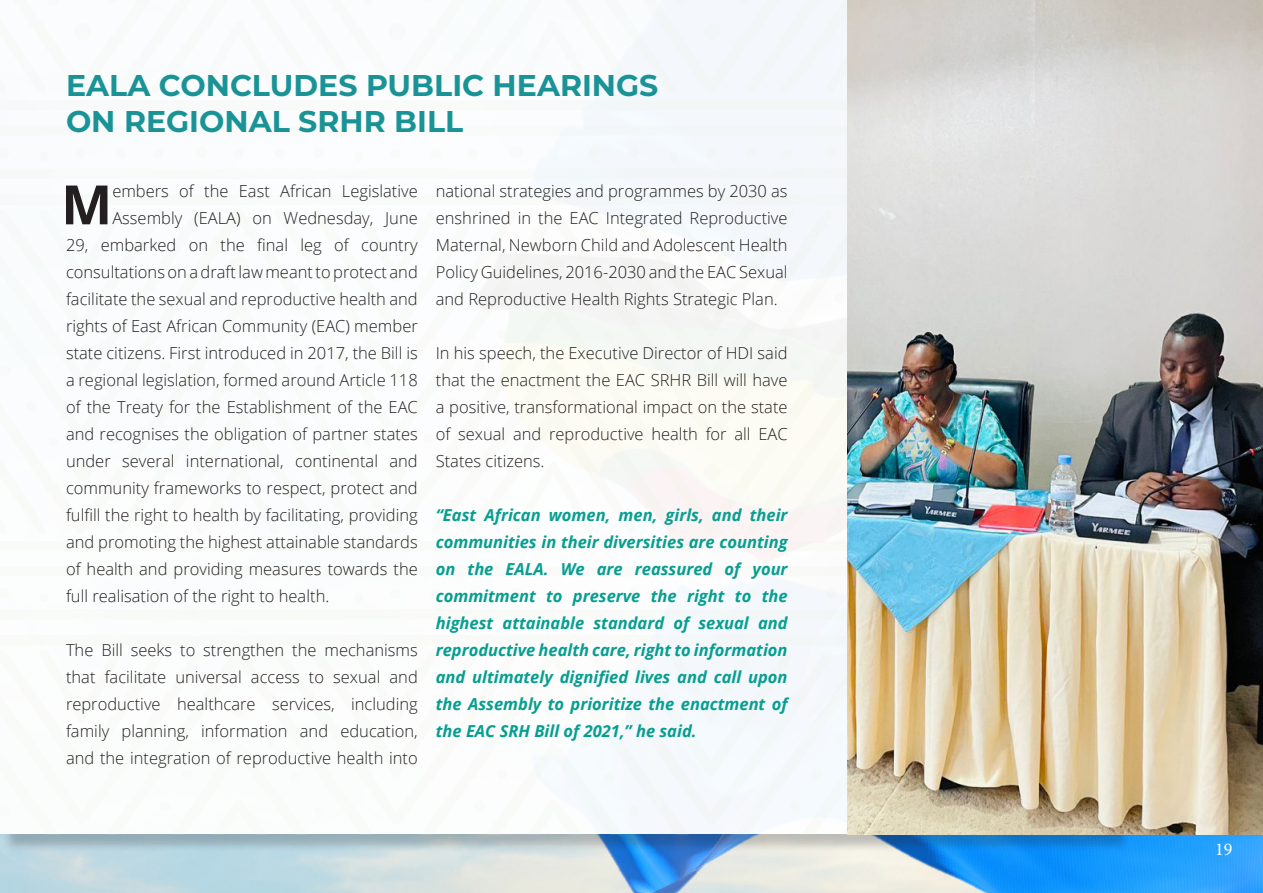
<style>
.page{position:relative;width:1263px;height:893px;background:#fff}
.page>*{position:absolute;margin:0;border:0;box-sizing:border-box;transform-origin:0 0}
.CAPS{font:700 54.3px "Open Sans";color:#231f20}
.t1{font:700 30px "Montserrat";color:#1a9397}
.t2{font:18px "Minion Pro";color:#fff}
.CAPS-2{font:300 16.5px "Open Sans";color:#231f20}
.body_text{font:300 16.5px/27px "Open Sans";color:#231f20;text-align:justify}
.body_text-2{font:italic 700 16.5px/27px "Open Sans";color:#069e91;text-align:justify}
</style>
<div class="page">
<img style="left:0;top:834px;width:1263px;height:59px">
<div style="left:2px;top:2px;width:1128px;height:851px;background:#231f20;opacity:.25"></div>
<div style="left:0;top:0;width:1112px;height:834px;background:#fff"></div>
<svg style="left:704px;top:149px;width:11px;height:9px"></svg>
<svg style="left:781px;top:149px;width:13px;height:10px"></svg>
<svg style="left:628px;top:147px;width:11px;height:12px"></svg>
<svg style="left:825px;top:147px;width:12px;height:11px"></svg>
<svg style="left:744px;top:148px;width:13px;height:10px"></svg>
<svg style="left:668px;top:152px;width:12px;height:9px"></svg>
<svg style="left:588px;top:148px;width:13px;height:10px"></svg>
<svg style="left:707px;top:593px;width:8px;height:6px"></svg>
<svg style="left:781px;top:590px;width:13px;height:10px"></svg>
<svg style="left:824px;top:591px;width:14px;height:7px"></svg>
<svg style="left:744px;top:589px;width:13px;height:10px"></svg>
<svg style="left:672px;top:594px;width:8px;height:8px"></svg>
<svg style="left:546px;top:149px;width:14px;height:11px"></svg>
<div style="left:534px;top:169px;width:313px;height:10px;background:#f2f6f6"></div>
<div style="left:559px;top:125px;width:288px;height:11px;background:#f2f6f8"></div>
<div style="left:582px;top:0;width:265px;height:111px;background:#f4f8fc"></div>
<div style="left:662px;top:609px;width:185px;height:10px;background:#f2f6f7"></div>
<svg style="left:479px;top:195px;width:368px;height:356px"></svg>
<div style="left:534px;top:635px;width:313px;height:199px;background:#f5f9fc"></div>
<img style="left:847px;top:0;width:416px;height:834px">
<p class="t1" style="left:66px;top:64px;width:594px">EALA CONCLUDES PUBLIC HEARINGS</p>
<p class="t1" style="left:66px;top:100px;width:399px">ON REGIONAL SRHR BILL</p>
<p class="CAPS" style="left:61px;top:166px;width:53px">M</p>
<p class="CAPS-2" style="left:112px;top:180px;width:307px">embers of the East African Legislative</p>
<p class="CAPS-2" style="left:112px;top:207px;width:307px">Assembly (EALA) on Wednesday, June</p>
<p class="CAPS-2" style="left:66px;top:234px;width:353px">29, embarked on the final leg of country</p>
<p class="CAPS-2" style="left:66px;top:261px;width:353px">consultations on a draft law meant to protect and</p>
<p class="CAPS-2" style="left:66px;top:288px;width:353px">facilitate the sexual and reproductive health and</p>
<p class="CAPS-2" style="left:66px;top:315px;width:353px">rights of East African Community (EAC) member</p>
<p class="CAPS-2" style="left:66px;top:342px;width:353px">state citizens. First introduced in 2017, the Bill is</p>
<p class="CAPS-2" style="left:66px;top:369px;width:353px">a regional legislation, formed around Article 118</p>
<p class="CAPS-2" style="left:66px;top:396px;width:353px">of the Treaty for the Establishment of the EAC</p>
<p class="CAPS-2" style="left:66px;top:423px;width:353px">and recognises the obligation of partner states</p>
<p class="CAPS-2" style="left:66px;top:450px;width:353px">under several international, continental and</p>
<p class="CAPS-2" style="left:66px;top:477px;width:353px">community frameworks to respect, protect and</p>
<p class="CAPS-2" style="left:66px;top:504px;width:353px">fulfill the right to health by facilitating, providing</p>
<p class="CAPS-2" style="left:66px;top:531px;width:353px">and promoting the highest attainable standards</p>
<p class="CAPS-2" style="left:66px;top:558px;width:353px">of health and providing measures towards the</p>
<p class="CAPS-2" style="left:66px;top:585px;width:265px">full realisation of the right to health.</p>
<p class="body_text" style="left:66px;top:636px;width:353px">The Bill seeks to strengthen the mechanisms that facilitate universal access to sexual and reproductive healthcare services, including family planning, information and education, and the integration of reproductive health into</p>
<p class="body_text" style="left:436px;top:177px;width:353px">national strategies and programmes by 2030 as enshrined in the EAC Integrated Reproductive Maternal, Newborn Child and Adolescent Health Policy Guidelines, 2016-2030 and the EAC Sexual and Reproductive Health Rights Strategic Plan.</p>
<p class="body_text" style="left:436px;top:339px;width:353px">In his speech, the Executive Director of HDI said that the enactment the EAC SRHR Bill will have a positive, transformational impact on the state of sexual and reproductive health for all EAC States citizens.</p>
<p class="body_text-2" style="left:436px;top:501px;width:353px">“East African women, men, girls, and their communities in their diversities are counting on the EALA. We are reassured of your commitment to preserve the right to the highest attainable standard of sexual and reproductive health care, right to information and ultimately dignified lives and call upon the Assembly to prioritize the enactment of the EAC SRH Bill of 2021,” he said.</p>
<p class="t2" style="left:1215px;top:837px;width:19px">19</p>
</div>
